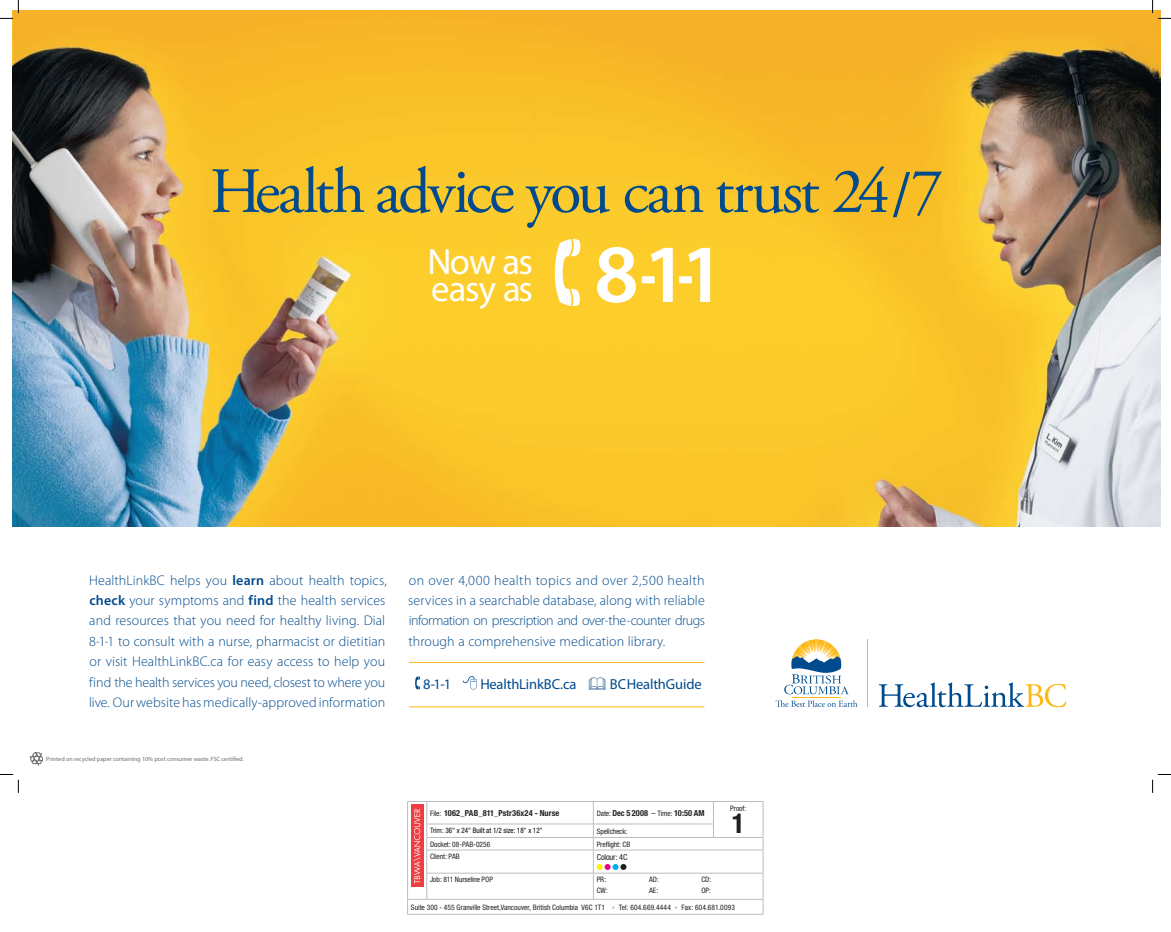
<style>
.page{position:relative;width:1171px;height:932px;background:#fff}
.page>*{position:absolute;margin:0;border:0;box-sizing:border-box;transform-origin:0 0}
.t1{font:600 83.21px "Myriad Pro";color:#fff}
.t2{font:64.31px "Adobe Garamond Pro";letter-spacing:-.035em;color:#004a8d}
.t3{font:36.66px/27.8px "Myriad Pro";letter-spacing:-.04em;color:#fff}
.t4{font:700 condensed 27.47px "Helvetica Neue";color:#221e1f}
.t5{font:14.53px "Myriad Pro";letter-spacing:-.01em;color:#004a8d}
.t6{font:300 14px/20.4px "Myriad Pro";letter-spacing:.005em;color:#004a8d;text-align:justify}
.t7{font:700 condensed 8.31px "Helvetica Neue";letter-spacing:.01em;color:#221e1f}
.t8{font:condensed 8.31px "Helvetica Neue";letter-spacing:-.015em;color:#221e1f}
.t9{font:condensed 7.52px "Helvetica Neue";color:#221e1f}
.t10{font:condensed 7.52px "Helvetica Neue";color:#000;scale:.95 1}
.t11{font:6.12px "Myriad";color:#6d6f71}
.s1{font-weight:600}
.s2{font-weight:400;font-size:7.52px}
.s3{font-weight:400}
.s4{color:#221e1f}
.s5{font-size:6.65px;color:#bbbdc0}
</style>
<div class="page">
<img style="left:12px;top:10px;width:1148px;height:516px">
<hr style="left:867px;top:640px;width:1px;height:67px;background:#fdb813">
<hr style="left:792px;top:697px;width:49px;height:1px;background:#fdb813">
<svg style="left:775px;top:700px;width:82px;height:7px"></svg>
<svg style="left:878px;top:682px;width:188px;height:25px"></svg>
<svg style="left:784px;top:639px;width:64px;height:55px"></svg>
<svg style="left:415px;top:676px;width:5px;height:13px"></svg>
<svg style="left:463px;top:676px;width:14px;height:13px"></svg>
<hr style="left:409px;top:662px;width:295px;height:1px;background:#fdb812">
<hr style="left:409px;top:706px;width:295px;height:1px;background:#fdb812">
<svg style="left:555px;top:239px;width:25px;height:67px"></svg>
<svg style="left:30px;top:752px;width:13px;height:13px"></svg>
<hr style="left:427px;top:899px;width:166px;height:1px;background:#bbbdc0">
<hr style="left:593px;top:899px;width:120px;height:1px;background:#bbbdc0">
<hr style="left:713px;top:899px;width:50px;height:1px;background:#bbbdc0">
<hr style="left:427px;top:801px;width:166px;height:1px;background:#bbbdc0">
<hr style="left:593px;top:801px;width:120px;height:1px;background:#bbbdc0">
<hr style="left:713px;top:801px;width:50px;height:1px;background:#bbbdc0">
<hr style="left:593px;top:824px;width:121px;height:1px;background:#bbbdc0">
<svg style="left:713px;top:802px;width:1px;height:35px"></svg>
<svg style="left:763px;top:802px;width:1px;height:112px"></svg>
<hr style="left:593px;top:837px;width:120px;height:1px;background:#bbbdc0">
<hr style="left:713px;top:837px;width:50px;height:1px;background:#bbbdc0">
<hr style="left:426px;top:824px;width:167px;height:1px;background:#bbbdc0">
<hr style="left:426px;top:837px;width:167px;height:1px;background:#bbbdc0">
<hr style="left:426px;top:850px;width:167px;height:1px;background:#bbbdc0">
<hr style="left:593px;top:850px;width:120px;height:1px;background:#bbbdc0">
<hr style="left:713px;top:850px;width:50px;height:1px;background:#bbbdc0">
<hr style="left:426px;top:873px;width:167px;height:1px;background:#bbbdc0">
<hr style="left:593px;top:873px;width:120px;height:1px;background:#bbbdc0">
<hr style="left:713px;top:873px;width:50px;height:1px;background:#bbbdc0">
<hr style="left:427px;top:914px;width:166px;height:1px;background:#bbbdc0">
<hr style="left:593px;top:914px;width:120px;height:1px;background:#bbbdc0">
<hr style="left:713px;top:914px;width:50px;height:1px;background:#bbbdc0">
<svg style="left:407px;top:801px;width:20px;height:114px"></svg>
<svg style="left:593px;top:802px;width:33px;height:97px"></svg>
<svg style="left:0;top:0;width:19px;height:19px"></svg>
<svg style="left:0;top:774px;width:19px;height:19px"></svg>
<svg style="left:1152px;top:0;width:19px;height:19px"></svg>
<svg style="left:1152px;top:774px;width:19px;height:19px"></svg>
<h2 class="t2" style="left:210px;top:153px;width:735px">Health advice you can trust 24/7</h2>
<h3 class="t3" style="left:427px;top:247px;width:107px">Now as easy as</h3>
<h1 class="t1" style="left:594px;top:221px;width:132px">8 -1-1</h1>
<p class="t6" style="left:89px;top:570px;width:299px">HealthLinkBC helps you <span class="s1">learn</span> about health topics, <span class="s1">check</span> your symptoms and <span class="s1">find</span> the health services and resources that you need for healthy living. Dial 8-1-1 to consult with a nurse, pharmacist or dietitian or visit HealthLinkBC.ca for easy access to help you find the health services you need, closest to where you live. Our website has medically-approved information</p>
<p class="t6" style="left:408px;top:569px;width:298px">on over 4,000 health topics and over 2,500 health services in a searchable database, along with reliable information on prescription and over-the-counter drugs through a comprehensive medication library.</p>
<p class="t5" style="left:423px;top:675px;width:30px">8-1-1</p>
<p class="t5" style="left:480px;top:675px;width:98px">HealthLinkBC.ca</p>
<p class="t5" style="left:610px;top:675px;width:93px">BCHealthGuide</p>
<p class="t11" style="left:46px;top:755px;width:199px">Printed on recycled paper containing 10% post consumer waste. FSC certified.</p>
<p class="t7" style="left:430px;top:808px;width:131px"><span class="s2">File:</span> 1062_PAB_811_Pstr36x24 - Nurse</p>
<p class="t7" style="left:597px;top:808px;width:110px"><span class="s2">Date:</span> Dec 5 2008 <span class="s3">–</span> <span class="s2">Time:</span> 10:50 AM</p>
<p class="t10" style="left:430px;top:826px;width:120px"><span class="s4">Trim:</span> 36" x 24" Built at 1/2 size: 18" x 12"</p>
<p class="t9" style="left:597px;top:827px;width:32px">Spellcheck:</p>
<p class="t9" style="left:730px;top:804px;width:17px">Proof:</p>
<h3 class="t4" style="left:732px;top:807px;width:15px">1</h3>
<p class="t9" style="left:430px;top:840px;width:62px">Docket: 08-PAB-0256</p>
<p class="t9" style="left:597px;top:840px;width:35px">Preflight: CB</p>
<p class="t9" style="left:430px;top:852px;width:31px">Client: PAB</p>
<p class="t8" style="left:597px;top:852px;width:32px">Colour: 4C</p>
<p class="t9" style="left:430px;top:875px;width:64px">Job: 811 Nurseline POP</p>
<p class="t9" style="left:597px;top:875px;width:11px">PR:</p>
<p class="t9" style="left:649px;top:875px;width:11px">AD:</p>
<p class="t9" style="left:701px;top:875px;width:12px">CD:</p>
<p class="t9" style="left:597px;top:886px;width:13px">CW:</p>
<p class="t9" style="left:649px;top:886px;width:11px">AE:</p>
<p class="t9" style="left:701px;top:886px;width:11px">OP:</p>
<p class="t9" style="left:411px;top:903px;width:326px">Suite 300 - 455 Granville Street,Vancouver, British Columbia V6C 1T1 <span class="s5">•</span> Tel: 604.669.4444 <span class="s5">•</span> Fax: 604.681.0093</p>
</div>
